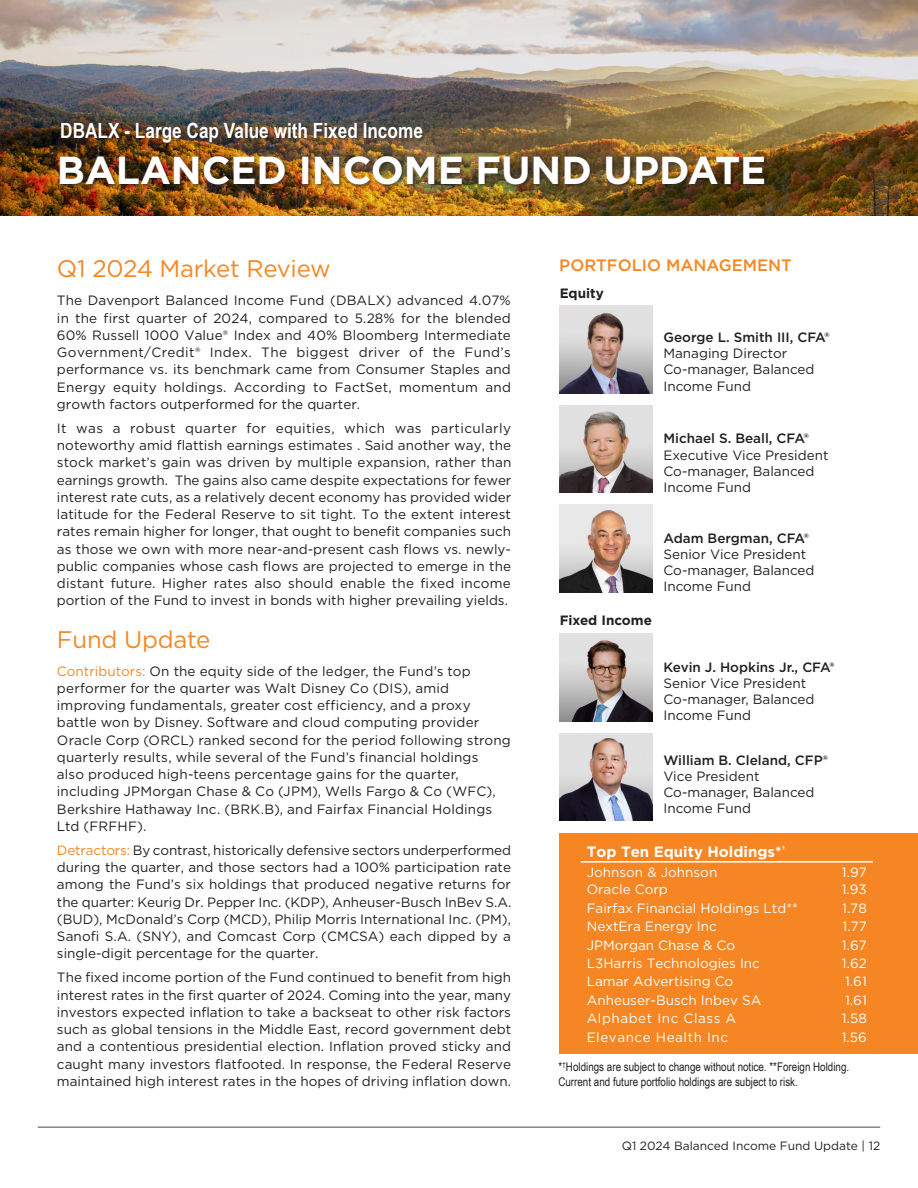
<style>
.page{position:relative;width:918px;height:1188px;background:#fff}
.page>*{position:absolute;margin:0;border:0;box-sizing:border-box;transform-origin:0 0}
.t1{font:700 39px "Gotham";color:#fff}
.Answer{font:24px "Gotham";letter-spacing:-.01em;color:#f68722}
.t2{font:700 21px "Arial Narrow";color:#fff}
.t3{font:500 16.5px "Gotham";color:#f68722}
.t4{font:700 15px "Gotham";color:#fff}
.Answer-2{font:13.5px/17.2px "Gotham";letter-spacing:.005em;color:#231f20;text-align:justify}
.Author_Title{font:13.5px/16.2px "Gotham";color:#231f20}
.t5{font:13.5px "Gotham";color:#fff}
.Author_Name{font:500 13.5px "Gotham";color:#231f20}
.t6{font:13.5px "Gotham";letter-spacing:.04em;color:#fff}
.t7{font:700 13.5px "Gotham";color:#231f20}
.t8{font:12px/14.4px "Arial Narrow";color:#231f20}
.t9{font:12px "Gotham";color:#231f20}
.s1{color:#f68722}
</style>
<div class="page">
<img style="left:0;top:0;width:918px;height:216px">
<div style="left:60px;top:156px;width:708px;height:33px;background:#231f20;opacity:.55"></div>
<div style="left:61px;top:122px;width:366px;height:24px;background:#231f20;opacity:.55"></div>
<img style="left:559px;top:405px;width:93px;height:88px">
<img style="left:559px;top:505px;width:93px;height:87px">
<img style="left:559px;top:306px;width:93px;height:87px">
<img style="left:560px;top:634px;width:93px;height:87px">
<img style="left:560px;top:733px;width:93px;height:88px">
<div style="left:559px;top:833px;width:359px;height:221px;background:#f58623"></div>
<hr style="left:581px;top:861px;width:244px;height:2px;background:#fff">
<hr style="left:825px;top:861px;width:48px;height:2px;background:#fff">
<hr style="left:38px;top:1126px;width:842px;height:2px;background:#8c817a">
<p class="t2" style="left:60px;top:114px;width:364px">DBALX - Large Cap Value with Fixed Income</p>
<p class="t1" style="left:57px;top:145px;width:711px">BALANCED INCOME FUND UPDATE</p>
<p class="Answer" style="left:57px;top:253px;width:275px">Q1 2024 Market Review</p>
<p class="Answer-2" style="left:57px;top:292px;width:456px">The Davenport Balanced Income Fund (DBALX) advanced 4.07% in the first quarter of 2024, compared to 5.28% for the blended 60% Russell 1000 Value® Index and 40% Bloomberg Intermediate Government/Credit® Index. The biggest driver of the Fund’s performance vs. its benchmark came from Consumer Staples and Energy equity holdings. According to FactSet, momentum and growth factors outperformed for the quarter.</p>
<p class="Answer-2" style="left:57px;top:419px;width:456px">It was a robust quarter for equities, which was particularly noteworthy amid flattish earnings estimates . Said another way, the stock market’s gain was driven by multiple expansion, rather than earnings growth. The gains also came despite expectations for fewer interest rate cuts, as a relatively decent economy has provided wider latitude for the Federal Reserve to sit tight. To the extent interest rates remain higher for longer, that ought to benefit companies such as those we own with more near-and-present cash flows vs. newly&shy;public companies whose cash flows are projected to emerge in the distant future. Higher rates also should enable the fixed income portion of the Fund to invest in bonds with higher prevailing yields.</p>
<p class="Answer" style="left:57px;top:624px;width:155px">Fund Update</p>
<p class="Answer-2" style="left:57px;top:662px;width:455px;text-align:left"><span class="s1">Contributors:</span> On the equity side of the ledger, the Fund’s top performer for the quarter was Walt Disney Co (DIS), amid improving fundamentals, greater cost efficiency, and a proxy battle won by Disney. Software and cloud computing provider Oracle Corp (ORCL) ranked second for the period following strong quarterly results, while several of the Fund’s financial holdings<br>also produced high-teens percentage gains for the quarter, including JPMorgan Chase &amp; Co (JPM), Wells Fargo &amp; Co (WFC), Berkshire Hathaway Inc. (BRK.B), and Fairfax Financial Holdings Ltd (FRFHF).</p>
<p class="Answer-2" style="left:57px;top:841px;width:456px"><span class="s1">Detractors:</span> By contrast, historically defensive sectors underperformed during the quarter, and those sectors had a 100% participation rate among the Fund’s six holdings that produced negative returns for the quarter: Keurig Dr. Pepper Inc. (KDP), Anheuser-Busch InBev S.A. (BUD), McDonald’s Corp (MCD), Philip Morris International Inc. (PM), Sanofi S.A. (SNY), and Comcast Corp (CMCSA) each dipped by a single-digit percentage for the quarter.</p>
<p class="Answer-2" style="left:57px;top:969px;width:456px">The fixed income portion of the Fund continued to benefit from high interest rates in the first quarter of 2024. Coming into the year, many investors expected inflation to take a backseat to other risk factors such as global tensions in the Middle East, record government debt and a contentious presidential election. Inflation proved sticky and caught many investors flatfooted. In response, the Federal Reserve maintained high interest rates in the hopes of driving inflation down.</p>
<p class="t3" style="left:559px;top:255px;width:234px">PORTFOLIO MANAGEMENT</p>
<p class="t7" style="left:560px;top:284px;width:46px">Equity</p>
<p class="Author_Name" style="left:663px;top:328px;width:168px">George L. Smith III, CFA®</p>
<p class="Author_Title" style="left:663px;top:345px;width:125px">Managing Director</p>
<p class="Author_Title" style="left:663px;top:361px;width:153px">Co-manager, Balanced<br>Income Fund</p>
<p class="Author_Name" style="left:663px;top:430px;width:147px">Michael S. Beall, CFA®</p>
<p class="Author_Title" style="left:663px;top:446px;width:167px">Executive Vice President</p>
<p class="Author_Title" style="left:663px;top:463px;width:153px">Co-manager, Balanced<br>Income Fund</p>
<p class="t7" style="left:560px;top:611px;width:94px">Fixed Income</p>
<p class="Author_Name" style="left:663px;top:529px;width:147px">Adam Bergman, CFA®</p>
<p class="Author_Title" style="left:663px;top:546px;width:144px">Senior Vice President</p>
<p class="Author_Title" style="left:663px;top:562px;width:153px">Co-manager, Balanced<br>Income Fund</p>
<p class="Author_Name" style="left:663px;top:658px;width:173px">Kevin J. Hopkins Jr., CFA®</p>
<p class="Answer-2" style="left:663px;top:674px;width:144px">Senior Vice President</p>
<p class="Author_Title" style="left:663px;top:691px;width:153px">Co-manager, Balanced<br>Income Fund</p>
<p class="Author_Name" style="left:663px;top:751px;width:166px">William B. Cleland, CFP®</p>
<p class="Answer-2" style="left:663px;top:767px;width:98px">Vice President</p>
<p class="Author_Title" style="left:663px;top:784px;width:153px">Co-manager, Balanced<br>Income Fund</p>
<p class="t4" style="left:587px;top:842px;width:200px">Top Ten Equity Holdings*<sup>†</sup></p>
<p class="t5" style="left:587px;top:863px;width:132px">Johnson &amp; Johnson</p>
<p class="t5" style="left:842px;top:863px;width:26px">1.97</p>
<p class="t5" style="left:587px;top:881px;width:83px">Oracle Corp</p>
<p class="t5" style="left:842px;top:881px;width:27px">1.93</p>
<p class="t5" style="left:587px;top:899px;width:213px">Fairfax Financial Holdings Ltd**</p>
<p class="t5" style="left:842px;top:899px;width:26px">1.78</p>
<p class="t5" style="left:587px;top:918px;width:132px">NextEra Energy Inc</p>
<p class="t5" style="left:843px;top:918px;width:26px">1.77</p>
<p class="t5" style="left:587px;top:936px;width:150px">JPMorgan Chase &amp; Co</p>
<p class="t5" style="left:842px;top:936px;width:26px">1.67</p>
<p class="t5" style="left:587px;top:955px;width:175px">L3Harris Technologies Inc</p>
<p class="t5" style="left:842px;top:955px;width:26px">1.62</p>
<p class="t5" style="left:587px;top:973px;width:148px">Lamar Advertising Co</p>
<p class="t5" style="left:845px;top:973px;width:23px">1.61</p>
<p class="t5" style="left:587px;top:991px;width:176px">Anheuser-Busch Inbev SA</p>
<p class="t5" style="left:845px;top:991px;width:23px">1.61</p>
<p class="t6" style="left:587px;top:1010px;width:151px">Alphabet Inc Class A</p>
<p class="t5" style="left:842px;top:1010px;width:26px">1.58</p>
<p class="t6" style="left:587px;top:1028px;width:143px">Elevance Health Inc</p>
<p class="t5" style="left:842px;top:1028px;width:27px">1.56</p>
<p class="t8" style="left:558px;top:1059px;width:292px">*<sup>†</sup>Holdings are subject to change without notice. **Foreign Holding.<br>Current and future portfolio holdings are subject to risk.</p>
<p class="t9" style="left:622px;top:1138px;width:260px">Q1 2024 Balanced Income Fund Update | 12</p>
</div>
